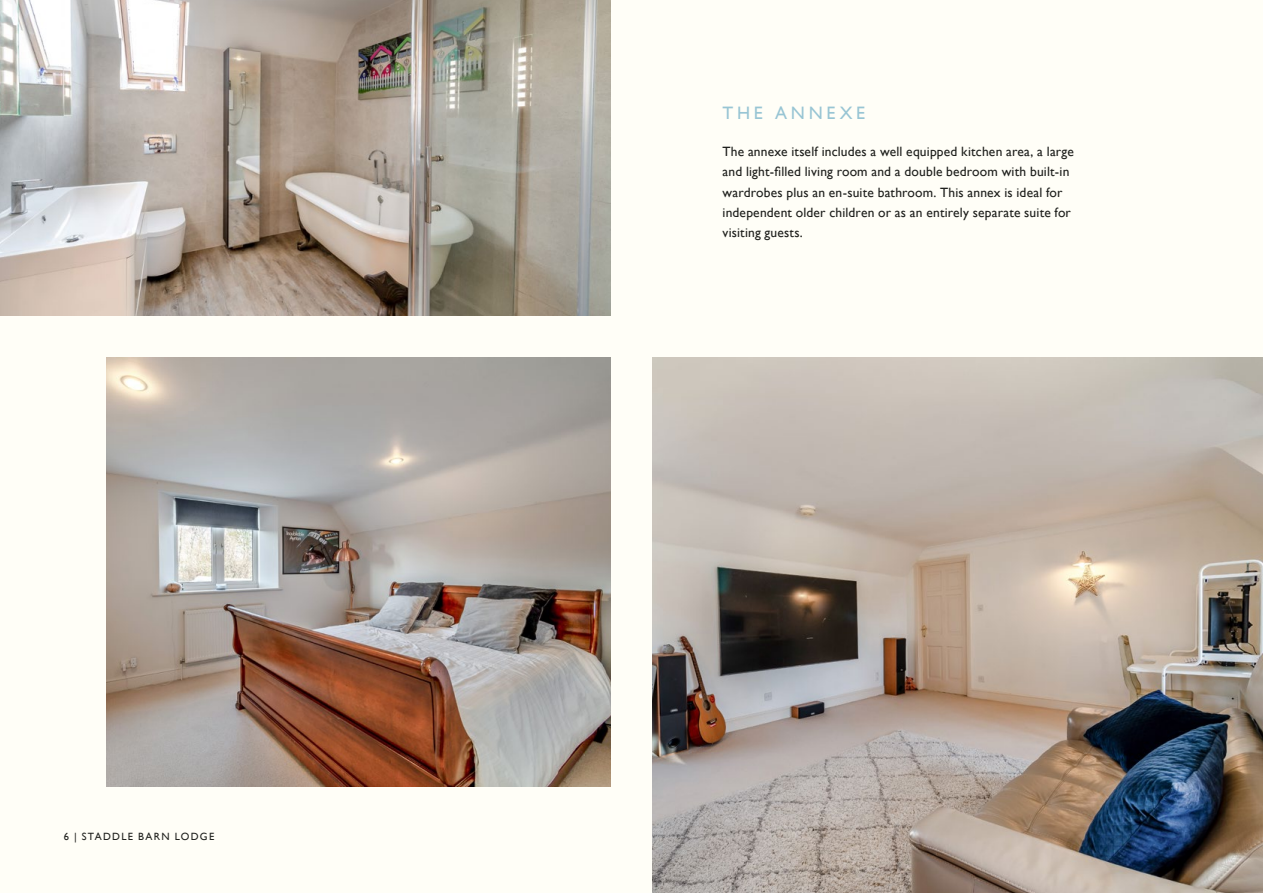
<style>
.page{position:relative;width:1263px;height:893px;background:#fffef7}
.page>*{position:absolute;margin:0;border:0;box-sizing:border-box;transform-origin:0 0}
.Small_headers{font:18px "Gill Sans";letter-spacing:.21em;color:#98c5d4}
.Body_copy{font:13.5px/20.2px "Gill Sans";letter-spacing:.015em;color:#1e1f1c}
.t1{font:10.5px "Gill Sans";letter-spacing:.125em;color:#1e1f1c}
</style>
<div class="page">
<img style="left:653px;top:358px;width:610px;height:535px">
<img style="left:0;top:0;width:610px;height:315px">
<img style="left:106px;top:358px;width:504px;height:429px">
<p class="t1" style="left:64px;top:830px;width:152px">6 | STADDLE BARN LODGE</p>
<p class="Small_headers" style="left:722px;top:102px;width:144px">THE ANNEXE</p>
<p class="Body_copy" style="left:722px;top:141px;width:353px">The annexe itself includes a well equipped kitchen area, a large and light-filled living room and a double bedroom with built-in wardrobes plus an en-suite bathroom. This annex is ideal for independent older children or as an entirely separate suite for visiting guests.</p>
</div>
